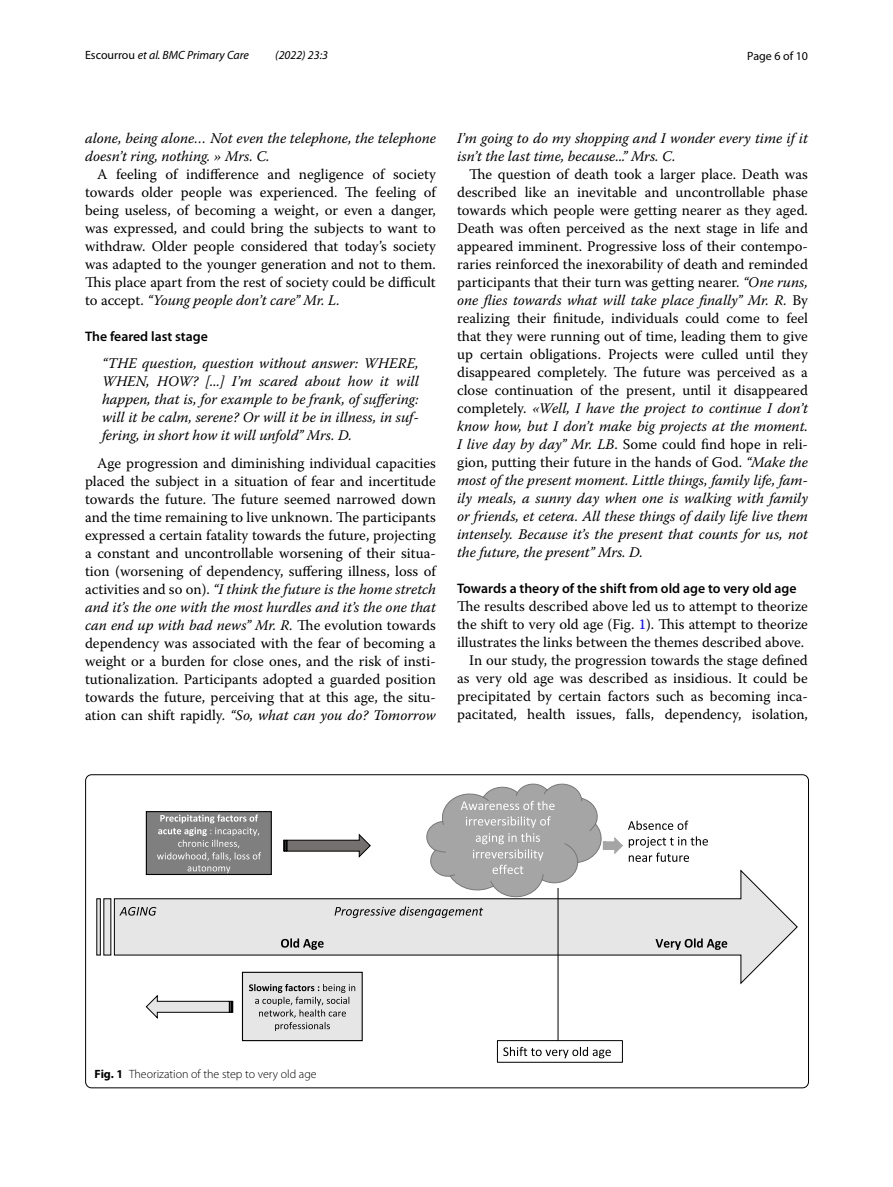
<style>
.page{position:relative;width:893px;height:1187px;background:#fff}
.page>*{position:absolute;margin:0;border:0;box-sizing:border-box;transform-origin:0 0}
.t1{font:14.7px/18px "Warnock Pro";color:#000;text-align:justify}
.t2{font:italic 14.7px/18px "Warnock Pro";color:#000}
.t3{font:600 13.8px "Myriad Pro";color:#000}
.t4{font:italic 12px "Myriad Pro";color:#000}
.t5{font:300 12px "Myriad Pro";color:#000}
.t6{font:12px "Myriad Pro";color:#000}
.s1{font-style:normal}
.s2{font-style:italic}
.s3{color:#00f}
.s4{font-weight:700}
</style>
<div class="page">
<svg style="left:145px;top:811px;width:127px;height:57px;background:#898989"></svg>
<svg style="left:241px;top:984px;width:122px;height:57px;background:#c8c7c7"></svg>
<svg style="left:145px;top:994px;width:88px;height:25px"></svg>
<svg style="left:96px;top:868px;width:702px;height:116px"></svg>
<svg style="left:119px;top:906px;width:37px;height:9px"></svg>
<svg style="left:335px;top:906px;width:148px;height:11px;background:#b2b1b1"></svg>
<svg style="left:281px;top:938px;width:43px;height:11px"></svg>
<svg style="left:655px;top:938px;width:72px;height:11px"></svg>
<svg style="left:424px;top:783px;width:284px;height:116px"></svg>
<hr style="left:558px;top:887px;width:1px;height:153px;background:#000">
<svg style="left:283px;top:833px;width:88px;height:25px"></svg>
<svg style="left:497px;top:1039px;width:126px;height:23px"></svg>
<p class="t4" style="left:85px;top:48px;width:166px"><span class="s1">Escourrou</span> et al. BMC Primary Care</p>
<p class="t4" style="left:275px;top:48px;width:54px">(2022) 23:3</p>
<p class="t6" style="left:747px;top:48px;width:62px">Page 6 of 10</p>
<p class="t2" style="left:85px;top:128px;width:352px">alone, being alone… Not even the telephone, the telephone doesn’t ring, nothing. » Mrs. C.</p>
<p class="t1" style="left:85px;top:164px;width:352px;text-indent:12px">A feeling of indifference and negligence of society towards older people was experienced. The feeling of being useless, of becoming a weight, or even a danger, was expressed, and could bring the subjects to want to withdraw. Older people considered that today’s society was adapted to the younger generation and not to them.<br>This place apart from the rest of society could be difficult to accept. <span class="s2">“Young people don’t care” Mr. L.</span></p>
<p class="t3" style="left:85px;top:327px;width:124px">The feared last stage</p>
<p class="t2" style="left:102px;top:354px;width:318px;text-align:justify">“THE question, question without answer: WHERE, WHEN, HOW? [...] I’m scared about how it will happen, that is, for example to be frank, of suffering: will it be calm, serene? Or will it be in illness, in suf&shy;fering, in short how it will unfold” Mrs. D.</p>
<p class="t1" style="left:85px;top:453px;width:352px;text-indent:12px">Age progression and diminishing individual capacities placed the subject in a situation of fear and incertitude towards the future. The future seemed narrowed down and the time remaining to live unknown. The participants expressed a certain fatality towards the future, projecting a constant and uncontrollable worsening of their situa&shy;tion (worsening of dependency, suffering illness, loss of activities and so on). <span class="s2">“I think the future is the home stretch and it’s the one with the most hurdles and it’s the one that can end up with bad news” Mr. R.</span> The evolution towards dependency was associated with the fear of becoming a weight or a burden for close ones, and the risk of insti&shy;tutionalization. Participants adopted a guarded position towards the future, perceiving that at this age, the situ&shy;ation can shift rapidly. <span class="s2">“So, what can you do? Tomorrow</span></p>
<p class="t2" style="left:457px;top:128px;width:352px">I’m going to do my shopping and I wonder every time if it isn’t the last time, because...” Mrs. C.</p>
<p class="t1" style="left:457px;top:164px;width:352px;text-indent:12px">The question of death took a larger place. Death was described like an inevitable and uncontrollable phase towards which people were getting nearer as they aged.<br>Death was often perceived as the next stage in life and appeared imminent. Progressive loss of their contempo&shy;raries reinforced the inexorability of death and reminded participants that their turn was getting nearer. <span class="s2">“One runs, one flies towards what will take place finally” Mr. R.</span> By realizing their finitude, individuals could come to feel that they were running out of time, leading them to give up certain obligations. Projects were culled until they disappeared completely. The future was perceived as a close continuation of the present, until it disappeared completely. <span class="s2">«Well, I have the project to continue I don’t know how, but I don’t make big projects at the moment.<br>I live day by day” Mr. LB</span>. Some could find hope in reli&shy;gion, putting their future in the hands of God. <span class="s2">“Make the most of the present moment. Little things, family life, fam&shy;ily meals, a sunny day when one is walking with family or friends, et cetera. All these things of daily life live them intensely. Because it’s the present that counts for us, not the future, the present” Mrs. D.</span></p>
<p class="t3" style="left:457px;top:579px;width:341px">Towards a theory of the shift from old age to very old age</p>
<p class="t1" style="left:457px;top:596px;width:352px;text-align:right">The results described above led us to attempt to theorize the shift to very old age (Fig. <span class="s3">1</span>). This attempt to theorize illustrates the links between the themes described above.<br>In our study, the progression towards the stage defined as very old age was described as insidious. It could be precipitated by certain factors such as becoming inca&shy;pacitated, health issues, falls, dependency, isolation,</p>
<p class="t5" style="left:95px;top:1066px;width:224px"><span class="s4">Fig. 1</span> Theorization of the step to very old age</p>
</div>
